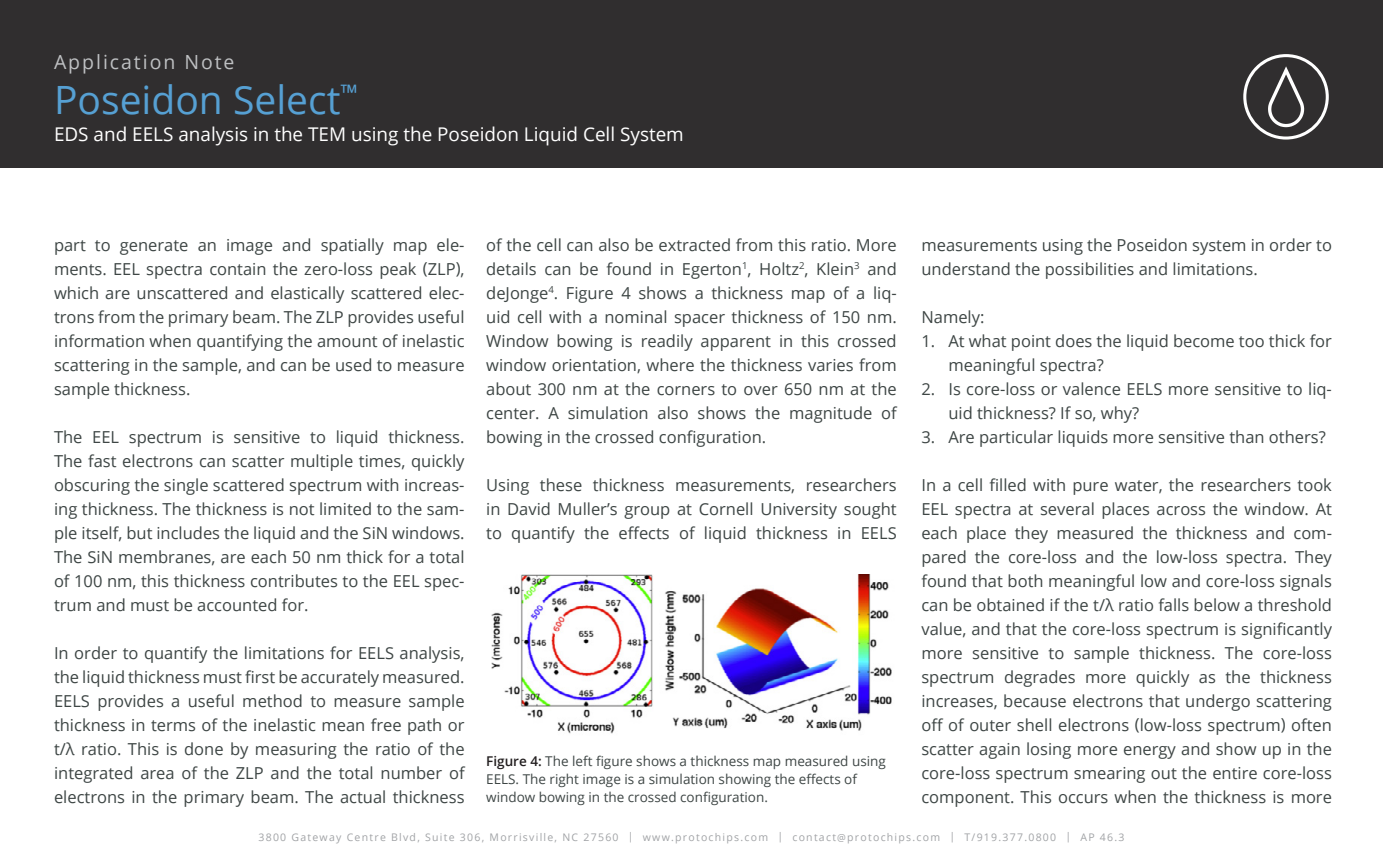
<style>
.page{position:relative;width:1383px;height:864px;background:#fff}
.page>*{position:absolute;margin:0;border:0;box-sizing:border-box;transform-origin:0 0}
.t1{font:39px "Open Sans";color:#56a0d3}
.t2{font:19.5px "Open Sans";letter-spacing:.1em;color:#bec0c2}
.t3{font:18.9px "Open Sans";color:#fff}
.t4{font:16.5px/24px "Open Sans";color:#3e4645;text-align:justify}
.t5{font:13.5px/18px "Open Sans";color:#3e4645}
.t6{font:10.5px "Open Sans";letter-spacing:.12em;color:#a1a3a6}
.s1{font-weight:600;color:#231f20}
.s2{font-size:9.75px}
</style>
<div class="page">
<div style="left:0;top:0;width:1382px;height:168px;background:#302e2f"></div>
<svg style="left:1243px;top:54px;width:85px;height:86px"></svg>
<img style="left:491px;top:575px;width:401px;height:159px">
<p class="t2" style="left:54px;top:48px;width:182px">Application Note</p>
<h1 class="t1" style="left:54px;top:73px;width:305px">Poseidon Select<sup>™</sup></h1>
<p class="t3" style="left:54px;top:121px;width:631px">EDS and EELS analysis in the TEM using the Poseidon Liquid Cell System</p>
<p class="t4" style="left:54px;top:232px;width:412px">part to generate an image and spatially map ele&shy;ments. EEL spectra contain the zero-loss peak (ZLP), which are unscattered and elastically scattered elec&shy;trons from the primary beam. The ZLP provides useful information when quantifying the amount of inelastic scattering in the sample, and can be used to measure sample thickness.</p>
<p class="t4" style="left:54px;top:424px;width:412px">The EEL spectrum is sensitive to liquid thickness.<br>The fast electrons can scatter multiple times, quickly obscuring the single scattered spectrum with increas&shy;ing thickness. The thickness is not limited to the sam&shy;ple itself, but includes the liquid and the SiN windows.<br>The SiN membranes, are each 50 nm thick for a total of 100 nm, this thickness contributes to the EEL spec&shy;trum and must be accounted for.</p>
<p class="t4" style="left:54px;top:640px;width:412px">In order to quantify the limitations for EELS analysis, the liquid thickness must first be accurately measured.<br>EELS provides a useful method to measure sample thickness in terms of the inelastic mean free path or t/λ ratio. This is done by measuring the ratio of the integrated area of the ZLP and the total number of electrons in the primary beam. The actual thickness</p>
<p class="t4" style="left:486px;top:233px;width:412px">of the cell can also be extracted from this ratio. More details can be found in Egerton<sup>1</sup>, Holtz<sup>2</sup>, Klein<sup>3</sup> and deJonge<sup>4</sup>. Figure 4 shows a thickness map of a liq&shy;uid cell with a nominal spacer thickness of 150 nm.<br>Window bowing is readily apparent in this crossed window orientation, where the thickness varies from about 300 nm at the corners to over 650 nm at the center. A simulation also shows the magnitude of bowing in the crossed configuration.</p>
<p class="t4" style="left:486px;top:472px;width:412px">Using these thickness measurements, researchers in David Muller’s group at Cornell University sought to quantify the effects of liquid thickness in EELS</p>
<p class="t5" style="left:486px;top:752px;width:401px"><span class="s1">Figure 4:</span> The left figure shows a thickness map measured using<br>EELS. The right image is a simulation showing the effects of window bowing in the crossed configuration.</p>
<p class="t4" style="left:921px;top:232px;width:412px">measurements using the Poseidon system in order to understand the possibilities and limitations.</p>
<p class="t4" style="left:921px;top:304px;width:65px">Namely:</p>
<p class="t4" style="left:948px;top:328px;width:385px;text-indent:-27px">1. At what point does the liquid become too thick for meaningful spectra?</p>
<p class="t4" style="left:948px;top:376px;width:385px;text-indent:-27px">2. Is core-loss or valence EELS more sensitive to liq&shy;uid thickness? If so, why?</p>
<p class="t4" style="left:921px;top:424px;width:406px">3. Are particular liquids more sensitive than others?</p>
<p class="t4" style="left:921px;top:472px;width:412px">In a cell filled with pure water, the researchers took EEL spectra at several places across the window. At each place they measured the thickness and com&shy;pared the core-loss and the low-loss spectra. They found that both meaningful low and core-loss signals can be obtained if the t/λ ratio falls below a threshold value, and that the core-loss spectrum is significantly more sensitive to sample thickness. The core-loss spectrum degrades more quickly as the thickness increases, because electrons that undergo scattering off of outer shell electrons (low-loss spectrum) often scatter again losing more energy and show up in the core-loss spectrum smearing out the entire core-loss component. This occurs when the thickness is more</p>
<p class="t6" style="left:258px;top:830px;width:867px">3800 Gateway Centre Blvd, Suite 306, Morrisville, NC 27560 | www.protochips.com | contact<span class="s2">@</span>protochips.com | T/919.377.0800 | AP 46.3</p>
</div>
